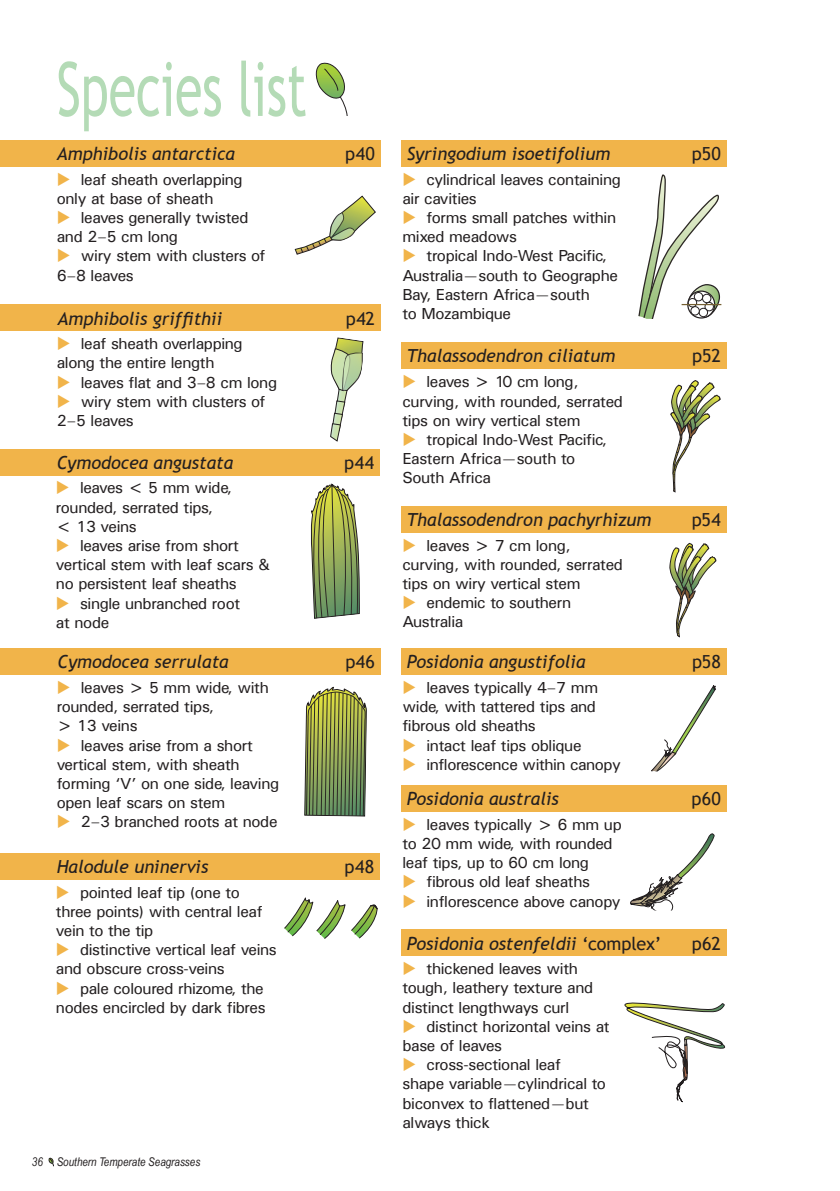
<style>
.page{position:relative;width:840px;height:1191px;background:#fff}
.page>*{position:absolute;margin:0;border:0;box-sizing:border-box;transform-origin:0 0}
.t1{font:75px "Trebuchet MS";color:#b4dbb6;scale:.67 1}
.t2{font:italic 18px "Trebuchet MS";color:#231f20}
.t3{font:18px "Trebuchet MS";letter-spacing:.015em;color:#231f20}
.t4{font:16px/19.2px "Univers";letter-spacing:-.025em;color:#231f20}
.t5{font:italic 12px "Arial Narrow";color:#231f20}
.s1{color:#f1b44a}
.s2{font-style:normal}
</style>
<div class="page">
<svg style="left:315px;top:62px;width:33px;height:54px"></svg>
<svg style="left:284px;top:898px;width:61px;height:41px"></svg>
<svg style="left:351px;top:904px;width:26px;height:34px"></svg>
<div style="left:0;top:853px;width:380px;height:26px;background:#f1b44a"></div>
<svg style="left:638px;top:174px;width:82px;height:145px"></svg>
<svg style="left:687px;top:291px;width:27px;height:27px"></svg>
<div style="left:686px;top:290px;width:28px;height:28px;border:1px solid #231f20;border-radius:50%"></div>
<div style="left:694px;top:292px;width:8px;height:9px;background:#fff;border-radius:50%"></div>
<div style="left:693px;top:292px;width:9px;height:9px;border:1px solid #231f20;border-radius:50%"></div>
<svg style="left:702px;top:294px;width:8px;height:9px"></svg>
<div style="left:701px;top:294px;width:9px;height:9px;border:1px solid #231f20;border-radius:50%"></div>
<svg style="left:704px;top:302px;width:9px;height:9px"></svg>
<div style="left:704px;top:302px;width:9px;height:9px;border:1px solid #231f20;border-radius:50%"></div>
<div style="left:698px;top:308px;width:9px;height:9px;background:#fff;border-radius:50%"></div>
<div style="left:698px;top:308px;width:9px;height:9px;border:1px solid #231f20;border-radius:50%"></div>
<div style="left:690px;top:307px;width:9px;height:8px;background:#fff;border-radius:50%"></div>
<div style="left:690px;top:306px;width:9px;height:9px;border:1px solid #231f20;border-radius:50%"></div>
<div style="left:687px;top:298px;width:9px;height:9px;background:#fff;border-radius:50%"></div>
<div style="left:687px;top:298px;width:9px;height:9px;border:1px solid #231f20;border-radius:50%"></div>
<hr style="left:681px;top:304px;width:40px;height:1px;background:#756032">
<div style="left:401px;top:140px;width:325px;height:26px;background:#f1b44a"></div>
<svg style="left:670px;top:380px;width:51px;height:112px"></svg>
<div style="left:401px;top:342px;width:325px;height:26px;background:#f1b44a"></div>
<svg style="left:669px;top:543px;width:46px;height:94px"></svg>
<div style="left:401px;top:506px;width:325px;height:26px;background:#f1b44a"></div>
<div style="left:0;top:449px;width:380px;height:26px;background:#f1b44a"></div>
<svg style="left:311px;top:484px;width:48px;height:134px;background:#91a162"></svg>
<div style="left:0;top:305px;width:380px;height:26px;background:#f1b44a"></div>
<svg style="left:330px;top:338px;width:33px;height:103px"></svg>
<div style="left:0;top:140px;width:380px;height:26px;background:#f1b44a"></div>
<svg style="left:295px;top:196px;width:80px;height:58px"></svg>
<div style="left:0;top:648px;width:380px;height:27px;background:#f1b44a"></div>
<svg style="left:304px;top:687px;width:62px;height:129px;background:#839154"></svg>
<svg style="left:651px;top:685px;width:64px;height:87px"></svg>
<div style="left:401px;top:648px;width:325px;height:27px;background:#f1b44a"></div>
<svg style="left:630px;top:833px;width:84px;height:77px"></svg>
<div style="left:401px;top:785px;width:325px;height:26px;background:#f1b44a"></div>
<svg style="left:624px;top:1002px;width:102px;height:100px"></svg>
<div style="left:401px;top:929px;width:325px;height:27px;background:#f1b44a"></div>
<svg style="left:49px;top:1158px;width:5px;height:8px"></svg>
<h1 class="t1" style="left:57px;top:45px;width:374px">Species list</h1>
<p class="t2" style="left:57px;top:143px;width:180px">Amphibolis antarctica</p>
<p class="t3" style="left:345px;top:143px;width:31px">p40</p>
<p class="t4" style="left:57px;top:169px;width:187px"><span class="s1">◆</span> leaf sheath overlapping only at base of sheath</p>
<p class="t4" style="left:57px;top:208px;width:193px"><span class="s1">◆</span> leaves generally twisted and 2–5 cm long</p>
<p class="t4" style="left:57px;top:246px;width:210px"><span class="s1">◆</span> wiry stem with clusters of<br>6–8 leaves</p>
<p class="t2" style="left:58px;top:307px;width:166px">Amphibolis griffithii</p>
<p class="t3" style="left:346px;top:308px;width:31px">p42</p>
<p class="t4" style="left:57px;top:334px;width:187px"><span class="s1">◆</span> leaf sheath overlapping along the entire length</p>
<p class="t4" style="left:57px;top:372px;width:222px"><span class="s1">◆</span> leaves flat and 3–8 cm long</p>
<p class="t4" style="left:57px;top:391px;width:210px"><span class="s1">◆</span> wiry stem with clusters of<br>2–5 leaves</p>
<p class="t2" style="left:57px;top:452px;width:178px">Cymodocea angustata</p>
<p class="t3" style="left:344px;top:452px;width:31px">p44</p>
<p class="t4" style="left:56px;top:478px;width:177px"><span class="s1">◆</span> leaves &lt; 5 mm wide, rounded, serrated tips, &lt; 13 veins</p>
<p class="t4" style="left:56px;top:536px;width:216px"><span class="s1">◆</span> leaves arise from short vertical stem with leaf scars &amp; no persistent leaf sheaths</p>
<p class="t4" style="left:56px;top:593px;width:186px"><span class="s1">◆</span> single unbranched root at node</p>
<p class="t2" style="left:58px;top:651px;width:172px">Cymodocea serrulata</p>
<p class="t3" style="left:345px;top:651px;width:31px">p46</p>
<p class="t4" style="left:57px;top:677px;width:213px"><span class="s1">◆</span> leaves &gt; 5 mm wide, with rounded, serrated tips,<br>&gt; 13 veins</p>
<p class="t4" style="left:57px;top:735px;width:224px"><span class="s1">◆</span> leaves arise from a short vertical stem, with sheath forming ‘V’ on one side, leaving open leaf scars on stem</p>
<p class="t4" style="left:57px;top:812px;width:222px"><span class="s1">◆</span> 2–3 branched roots at node</p>
<p class="t2" style="left:57px;top:856px;width:153px">Halodule uninervis</p>
<p class="t3" style="left:344px;top:856px;width:31px">p48</p>
<p class="t4" style="left:56px;top:882px;width:208px"><span class="s1">◆</span> pointed leaf tip (one to three points) with central leaf vein to the tip</p>
<p class="t4" style="left:56px;top:940px;width:222px"><span class="s1">◆</span> distinctive vertical leaf veins and obscure cross-veins</p>
<p class="t4" style="left:56px;top:978px;width:211px"><span class="s1">◆</span> pale coloured rhizome, the nodes encircled by dark fibres</p>
<p class="t5" style="left:32px;top:1153px;width:170px">36 Southern Temperate Seagrasses</p>
<p class="t2" style="left:406px;top:143px;width:205px">Syringodium isoetifolium</p>
<p class="t3" style="left:691px;top:143px;width:30px">p50</p>
<p class="t4" style="left:402px;top:169px;width:220px"><span class="s1">◆</span> cylindrical leaves containing air cavities</p>
<p class="t4" style="left:402px;top:208px;width:215px"><span class="s1">◆</span> forms small patches within mixed meadows</p>
<p class="t4" style="left:402px;top:246px;width:217px"><span class="s1">◆</span> tropical Indo-West Pacific,<br>Australia—south to Geographe<br>Bay, Eastern Africa—south<br>to Mozambique</p>
<p class="t2" style="left:406px;top:344px;width:210px">Thalassodendron ciliatum</p>
<p class="t3" style="left:691px;top:345px;width:30px">p52</p>
<p class="t4" style="left:402px;top:372px;width:222px"><span class="s1">◆</span> leaves &gt; 10 cm long, curving, with rounded, serrated tips on wiry vertical stem</p>
<p class="t4" style="left:402px;top:430px;width:206px"><span class="s1">◆</span> tropical Indo-West Pacific,<br>Eastern Africa—south to<br>South Africa</p>
<p class="t2" style="left:406px;top:509px;width:246px">Thalassodendron pachyrhizum</p>
<p class="t3" style="left:691px;top:509px;width:31px">p54</p>
<p class="t4" style="left:402px;top:535px;width:222px"><span class="s1">◆</span> leaves &gt; 7 cm long, curving, with rounded, serrated tips on wiry vertical stem</p>
<p class="t4" style="left:402px;top:593px;width:170px"><span class="s1">◆</span> endemic to southern<br>Australia</p>
<p class="t2" style="left:406px;top:651px;width:180px">Posidonia angustifolia</p>
<p class="t3" style="left:691px;top:651px;width:30px">p58</p>
<p class="t4" style="left:402px;top:677px;width:197px"><span class="s1">◆</span> leaves typically 4–7 mm wide, with tattered tips and fibrous old sheaths</p>
<p class="t4" style="left:402px;top:735px;width:180px"><span class="s1">◆</span> intact leaf tips oblique</p>
<p class="t4" style="left:402px;top:754px;width:220px"><span class="s1">◆</span> inflorescence within canopy</p>
<p class="t2" style="left:406px;top:788px;width:154px">Posidonia australis</p>
<p class="t3" style="left:691px;top:788px;width:31px">p60</p>
<p class="t4" style="left:402px;top:814px;width:221px"><span class="s1">◆</span> leaves typically &gt; 6 mm up to 20 mm wide, with rounded leaf tips, up to 60 cm long</p>
<p class="t4" style="left:402px;top:872px;width:189px"><span class="s1">◆</span> fibrous old leaf sheaths</p>
<p class="t4" style="left:402px;top:891px;width:219px"><span class="s1">◆</span> inflorescence above canopy</p>
<p class="t2" style="left:406px;top:932px;width:256px">Posidonia ostenfeldii <span class="s2">‘complex’</span></p>
<p class="t3" style="left:691px;top:932px;width:30px">p62</p>
<p class="t4" style="left:402px;top:958px;width:192px"><span class="s1">◆</span> thickened leaves with tough, leathery texture and distinct lengthways curl</p>
<p class="t4" style="left:402px;top:1016px;width:209px"><span class="s1">◆</span> distinct horizontal veins at base of leaves</p>
<p class="t4" style="left:402px;top:1054px;width:205px"><span class="s1">◆</span> cross-sectional leaf shape variable—cylindrical to biconvex to flattened—but always thick</p>
</div>
